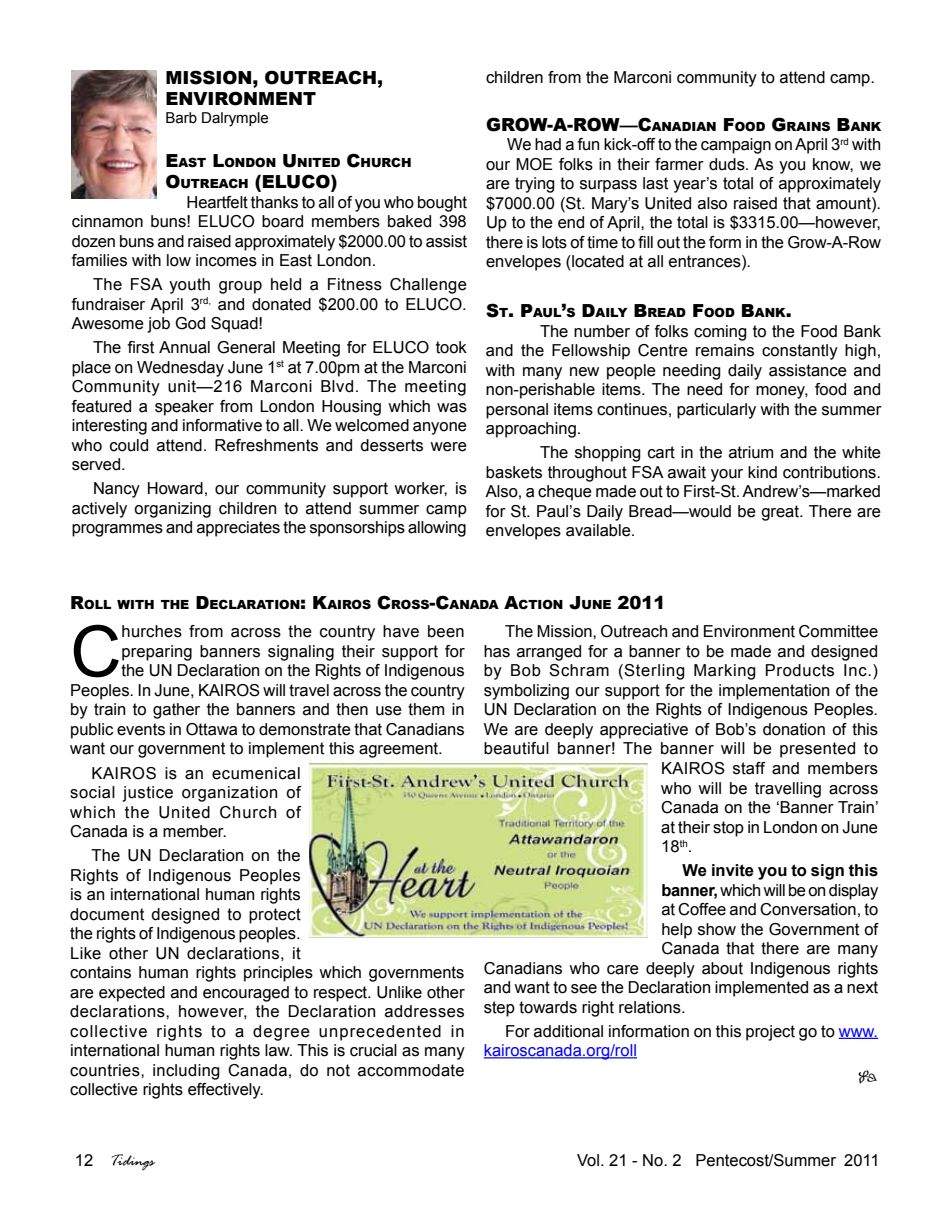
<style>
.page{position:relative;width:951px;height:1221px;background:#fff}
.page>*{position:absolute;margin:0;border:0;box-sizing:border-box;transform-origin:0 0}
.t1{font:70.95px "Arial";color:#000}
.t2{font:900 18px "Arial";color:#000}
.t3{font:900 18px "Arial";color:#000}
.t4{font:18px "Minion Pro";color:#000}
.t5{font:16.5px/19.5px "Arial";color:#000;text-align:justify}
.t6{font:16.5px "Arial";letter-spacing:.025em;color:#000}
.t7{font:16.5px "Arial";letter-spacing:.045em;color:#000}
.t8{font:16.5px "Arial";letter-spacing:.02em;color:#000}
.t9{font:16.5px "Arial";letter-spacing:-.02em;color:#000}
.t10{font:700 16.5px "Arial";color:#000}
.t11{font:italic 16.5px "Rage";color:#000}
.t12{font:15px "Arial";color:#000}
.t13{font:900 12.6px "Arial";color:#000}
.s1{font-size:18px}
.s2{font-size:12.6px}
.s3{font-weight:700}
.s4{color:#00f}
.s5{font-family:"Arial";font-style:normal}
</style>
<div class="page">
<hr style="left:838px;top:1037px;width:40px;height:1px;background:#00f">
<hr style="left:483px;top:1057px;width:154px;height:1px;background:#00f">
<img style="left:309px;top:764px;width:338px;height:173px">
<img style="left:72px;top:71px;width:85px;height:127px">
<p class="t2" style="left:165px;top:64px;width:114px">MISSION, OUT</p>
<p class="t2" style="left:307px;top:64px;width:29px">REACH</p>
<p class="t2" style="left:377px;top:64px;width:7px">,</p>
<p class="t2" style="left:165px;top:86px;width:151px">ENVIRONMENT</p>
<p class="t12" style="left:165px;top:108px;width:105px">Barb Dalrymple</p>
<p class="t13" style="left:165px;top:153px;width:248px"><span class="s1">E</span>AST <span class="s1">L</span>ONDON <span class="s1">U</span>NITED <span class="s1">C</span>HURCH</p>
<p class="t3" style="left:165px;top:169px;width:173px">O<span class="s2">UTREACH</span> (ELUCO)</p>
<p class="t5" style="left:72px;top:192px;width:397px;text-indent:115px">Heartfelt thanks to all of you who bought cinnamon buns! ELUCO board members baked 398 dozen buns and raised approximately $2000.00 to assist families with low incomes in East London.</p>
<p class="t5" style="left:72px;top:275px;width:397px;text-indent:21px">The FSA youth group held a Fitness Challenge fundraiser April 3<sup>rd,</sup> and donated $200.00 to ELUCO.<br>Awesome job God Squad!</p>
<p class="t5" style="left:72px;top:338px;width:397px;text-indent:21px">The first Annual General Meeting for ELUCO took place on Wednesday June 1<sup>st</sup> at 7.00pm at the Marconi Community unit—216 Marconi Blvd. The meeting featured a speaker from London Housing which was interesting and informative to all. We welcomed anyone who could attend. Refreshments and desserts were served.</p>
<p class="t5" style="left:72px;top:479px;width:397px;text-indent:21px">Nancy Howard, our community support worker, is actively organizing children to attend summer camp programmes and appreciates the sponsorships allowing</p>
<p class="t5" style="left:486px;top:68px;width:390px">children from the Marconi community to attend camp.</p>
<p class="t13" style="left:486px;top:117px;width:397px"><span class="s1">GROW-A-ROW—C</span>ANADIAN <span class="s1">F</span>OOD <span class="s1">G</span>RAINS <span class="s1">B</span>ANK</p>
<p class="t5" style="left:486px;top:135px;width:396px;text-indent:21px">We had a fun kick-off to the campaign on April 3<sup>rd</sup> with our MOE folks in their farmer duds. As you know, we are trying to surpass last year’s total of approximately $7000.00 (St. Mary’s United also raised that amount).<br>Up to the end of April, the total is $3315.00—however, there is lots of time to fill out the form in the Grow-A-Row envelopes (located at all entrances).</p>
<p class="t13" style="left:486px;top:304px;width:307px"><span class="s1">S</span>T<span class="s1">. P</span>AUL<span class="s1">’</span>S <span class="s1">D</span>AILY <span class="s1">B</span>READ <span class="s1">F</span>OOD <span class="s1">B</span>ANK<span class="s1">.</span></p>
<p class="t5" style="left:486px;top:321px;width:397px;text-indent:54px">The number of folks coming to the Food Bank and the Fellowship Centre remains constantly high, with many new people needing daily assistance and non-perishable items. The need for money, food and personal items continues, particularly with the summer approaching.</p>
<p class="t5" style="left:486px;top:443px;width:396px;text-indent:54px">The shopping cart in the atrium and the white baskets throughout FSA await your kind contributions.<br>Also, a cheque made out to First-St. Andrew’s—marked for St. Paul’s Daily Bread—would be great. There are envelopes available.</p>
<p class="t13" style="left:70px;top:595px;width:149px"><span class="s1">R</span>OLL WITH THE <span class="s1">D</span>ECL</p>
<p class="t13" style="left:237px;top:595px;width:430px">ARATION<span class="s1">: K</span>AIROS <span class="s1">C</span>ROSS<span class="s1">-C</span>ANADA <span class="s1">A</span>CTION <span class="s1">J</span>UNE <span class="s1">2011</span></p>
<h1 class="t1" style="left:70px;top:605px;width:53px">C</h1>
<p class="t8" style="left:121px;top:620px;width:344px">hurches from across the country have been</p>
<p class="t5" style="left:121px;top:641px;width:345px">preparing banners signaling their support for</p>
<p class="t5" style="left:121px;top:661px;width:344px">the UN Declaration on the Rights of Indigenous</p>
<p class="t5" style="left:70px;top:680px;width:396px">Peoples. In June, KAIROS will travel across the country</p>
<p class="t5" style="left:70px;top:700px;width:396px">by train to gather the banners and then use them in</p>
<p class="t5" style="left:70px;top:719px;width:396px">public events in Ottawa to demonstrate that Canadians</p>
<p class="t5" style="left:70px;top:739px;width:374px">want our government to implement this agreement.</p>
<p class="t5" style="left:70px;top:763px;width:232px;text-indent:21px">KAIROS is an ecumenical social justice organization of which the United Church of Canada is a member.</p>
<p class="t5" style="left:70px;top:845px;width:396px;text-align:left;text-indent:21px">The UN Declaration on the<br>Rights of Indigenous Peoples<br>is an international human rights<br>document designed to protect<br>the rights of Indigenous peoples.<br>Like other UN declarations, it<br>contains human rights principles which governments are expected and encouraged to respect. Unlike other declarations, however, the Declaration addresses collective rights to a degree unprecedented in international human rights law. This is crucial as many countries, including Canada, do not accommodate collective rights effectively.</p>
<p class="t5" style="left:505px;top:622px;width:374px">The Mission, Outreach and Environment Committee</p>
<p class="t5" style="left:483px;top:641px;width:396px">has arranged for a banner to be made and designed</p>
<p class="t7" style="left:483px;top:660px;width:396px">by Bob Schram (Sterling Marking Products Inc.)</p>
<p class="t5" style="left:483px;top:680px;width:396px">symbolizing our support for the implementation of the</p>
<p class="t5" style="left:483px;top:700px;width:396px">UN Declaration on the Rights of Indigenous Peoples.</p>
<p class="t5" style="left:483px;top:719px;width:396px">We are deeply appreciative of Bob’s donation of this</p>
<p class="t6" style="left:483px;top:738px;width:396px">beautiful banner! The banner will be presented to</p>
<p class="t5" style="left:661px;top:758px;width:218px">KAIROS staff and members</p>
<p class="t5" style="left:661px;top:778px;width:218px">who will be travelling across</p>
<p class="t5" style="left:661px;top:797px;width:219px">Canada on the ‘Banner Train’</p>
<p class="t5" style="left:661px;top:817px;width:218px">at their stop in London on June</p>
<p class="t5" style="left:661px;top:836px;width:32px">18<sup>th</sup>.</p>
<p class="t10" style="left:682px;top:859px;width:197px">We invite you to sign this</p>
<p class="t9" style="left:661px;top:879px;width:218px"><span class="s3">banner,</span> which will be on display</p>
<p class="t5" style="left:661px;top:899px;width:218px">at Coffee and Conversation, to</p>
<p class="t5" style="left:661px;top:919px;width:218px">help show the Government of</p>
<p class="t5" style="left:661px;top:938px;width:218px">Canada that there are many</p>
<p class="t5" style="left:483px;top:958px;width:396px">Canadians who care deeply about Indigenous rights</p>
<p class="t5" style="left:483px;top:977px;width:396px">and want to see the Declaration implemented as a next</p>
<p class="t5" style="left:483px;top:997px;width:203px">step towards right relations.</p>
<p class="t5" style="left:483px;top:1021px;width:396px;text-indent:21px">For additional information on this project go to <span class="s4">www. kairoscanada.org/roll</span></p>
<p class="t4" style="left:857px;top:1064px;width:22px">•</p>
<p class="t11" style="left:75px;top:1151px;width:81px"><span class="s5">12</span> Tidings</p>
<p class="t5" style="left:577px;top:1150px;width:304px">Vol. 21 - No. 2 Pentecost/Summer 2011</p>
</div>
